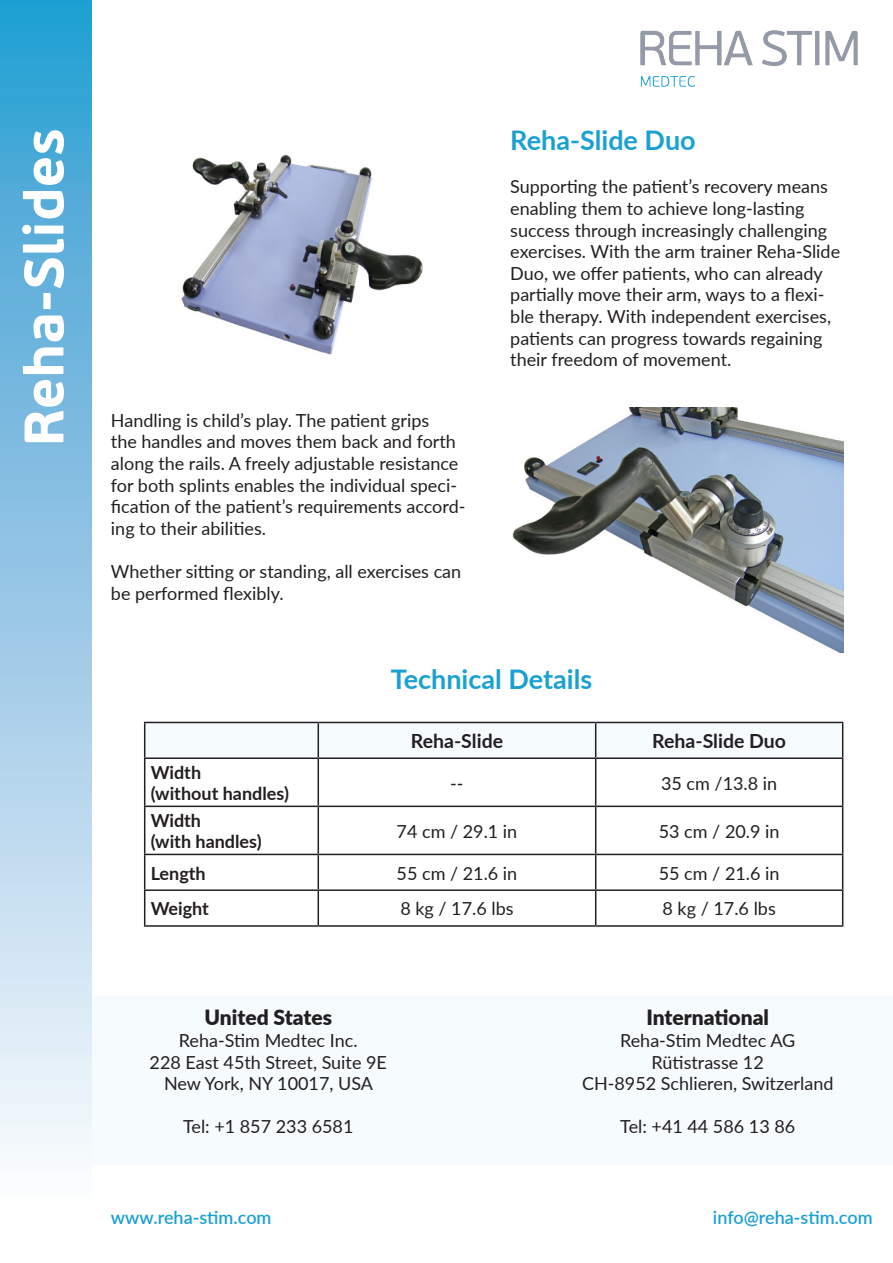
<style>
.page{position:relative;width:893px;height:1263px;background:#fff}
.page>*{position:absolute;margin:0;border:0;box-sizing:border-box;transform-origin:0 0}
.t1{font:700 55.5px "PF Beau Sans Pro";color:#fff}
.t2{font:700 27px "Lato";color:#1ba0d3}
.t3{font:900 21px "Lato";color:#231f20}
.t4{font:700 19.5px "Lato";color:#231f20}
.t5{font:18px/21.6px "Lato";color:#231f20}
.t6{font:700 18px/21.6px "Lato";color:#231f20}
.t7{font:600 18px "Lato";color:#1ba0d3}
</style>
<div class="page">
<svg style="left:0;top:0;width:92px;height:1154px"></svg>
<img style="left:641px;top:30px;width:217px;height:57px">
<div style="left:92px;top:997px;width:801px;height:168px;background:#f6fbfe"></div>
<img style="left:181px;top:154px;width:242px;height:201px">
<img style="left:512px;top:408px;width:331px;height:245px">
<div style="left:145px;top:723px;width:697px;height:34px;background:#f6fbfe"></div>
<hr style="left:144px;top:722px;width:174px;height:1px;background:#231f20">
<hr style="left:144px;top:723px;width:1px;height:34px;background:#231f20">
<hr style="left:318px;top:722px;width:278px;height:1px;background:#231f20">
<hr style="left:318px;top:723px;width:1px;height:34px;background:#231f20">
<hr style="left:596px;top:722px;width:247px;height:1px;background:#231f20">
<hr style="left:595px;top:723px;width:1px;height:34px;background:#231f20">
<hr style="left:842px;top:723px;width:1px;height:34px;background:#231f20">
<hr style="left:144px;top:757px;width:174px;height:2px;background:#231f20">
<hr style="left:144px;top:759px;width:1px;height:46px;background:#231f20">
<hr style="left:318px;top:757px;width:278px;height:2px;background:#231f20">
<hr style="left:318px;top:759px;width:1px;height:46px;background:#231f20">
<hr style="left:596px;top:757px;width:247px;height:2px;background:#231f20">
<hr style="left:595px;top:759px;width:1px;height:46px;background:#231f20">
<hr style="left:842px;top:759px;width:1px;height:46px;background:#231f20">
<hr style="left:144px;top:805px;width:174px;height:2px;background:#231f20">
<hr style="left:144px;top:807px;width:1px;height:47px;background:#231f20">
<hr style="left:318px;top:805px;width:278px;height:2px;background:#231f20">
<hr style="left:318px;top:807px;width:1px;height:47px;background:#231f20">
<hr style="left:596px;top:805px;width:247px;height:2px;background:#231f20">
<hr style="left:595px;top:807px;width:1px;height:47px;background:#231f20">
<hr style="left:842px;top:807px;width:1px;height:47px;background:#231f20">
<hr style="left:144px;top:854px;width:174px;height:1px;background:#231f20">
<hr style="left:144px;top:855px;width:1px;height:34px;background:#231f20">
<hr style="left:318px;top:854px;width:278px;height:1px;background:#231f20">
<hr style="left:318px;top:855px;width:1px;height:34px;background:#231f20">
<hr style="left:596px;top:854px;width:247px;height:1px;background:#231f20">
<hr style="left:595px;top:855px;width:1px;height:34px;background:#231f20">
<hr style="left:842px;top:855px;width:1px;height:34px;background:#231f20">
<hr style="left:144px;top:889px;width:174px;height:2px;background:#231f20">
<hr style="left:144px;top:891px;width:1px;height:34px;background:#231f20">
<hr style="left:318px;top:889px;width:278px;height:2px;background:#231f20">
<hr style="left:318px;top:891px;width:1px;height:34px;background:#231f20">
<hr style="left:596px;top:889px;width:247px;height:2px;background:#231f20">
<hr style="left:595px;top:891px;width:1px;height:34px;background:#231f20">
<hr style="left:842px;top:891px;width:1px;height:34px;background:#231f20">
<hr style="left:144px;top:925px;width:174px;height:2px;background:#231f20">
<hr style="left:318px;top:925px;width:278px;height:2px;background:#231f20">
<hr style="left:596px;top:925px;width:247px;height:2px;background:#231f20">
<h1 class="t1" style="left:10px;top:446px;width:320px;rotate:-90deg">Reha-Slides</h1>
<p class="t5" style="left:111px;top:409px;width:356px">Handling is child’s play. The patient grips<br>the handles and moves them back and forth along the rails. A freely adjustable resistance for both splints enables the individual speci&shy;fication of the patient’s requirements accord&shy;ing to their abilities.</p>
<p class="t5" style="left:111px;top:560px;width:352px">Whether sitting or standing, all exercises can be performed flexibly.</p>
<h2 class="t2" style="left:510px;top:120px;width:187px">Reha-Slide Duo</h2>
<p class="t5" style="left:510px;top:175px;width:331px">Supporting the patient’s recovery means enabling them to achieve long-lasting success through increasingly challenging exercises. With the arm trainer Reha-Slide Duo, we offer patients, who can already partially move their arm, ways to a flexi&shy;ble therapy. With independent exercises, patients can progress towards regaining their freedom of movement.</p>
<h2 class="t2" style="left:391px;top:659px;width:203px">Technical Details</h2>
<p class="t6" style="left:151px;top:761px;width:140px">Width<br>(without handles)</p>
<p class="t4" style="left:411px;top:727px;width:94px">Reha-Slide</p>
<p class="t4" style="left:652px;top:727px;width:135px">Reha-Slide Duo</p>
<p class="t5" style="left:450px;top:771px;width:15px">--</p>
<p class="t5" style="left:661px;top:771px;width:118px">35 cm /13.8 in</p>
<p class="t6" style="left:151px;top:809px;width:113px">Width<br>(with handles)</p>
<p class="t5" style="left:397px;top:819px;width:122px">74 cm / 29.1 in</p>
<p class="t5" style="left:659px;top:819px;width:122px">53 cm / 20.9 in</p>
<p class="t6" style="left:151px;top:861px;width:56px">Length</p>
<p class="t5" style="left:397px;top:861px;width:122px">55 cm / 21.6 in</p>
<p class="t5" style="left:659px;top:861px;width:122px">55 cm / 21.6 in</p>
<p class="t6" style="left:151px;top:897px;width:60px">Weight</p>
<p class="t5" style="left:400px;top:897px;width:115px">8 kg / 17.6 lbs</p>
<p class="t5" style="left:663px;top:897px;width:115px">8 kg / 17.6 lbs</p>
<p class="t3" style="left:204px;top:1002px;width:129px">United States</p>
<p class="t5" style="left:150px;top:1029px;width:239px;text-align:center">Reha-Stim Medtec Inc.<br>228 East 45th Street, Suite 9E<br>New York, NY 10017, USA</p>
<p class="t5" style="left:183px;top:1115px;width:172px">Tel: +1 857 233 6581</p>
<p class="t3" style="left:646px;top:1002px;width:124px">International</p>
<p class="t5" style="left:582px;top:1029px;width:253px;text-align:center">Reha-Stim Medtec AG<br>Rütistrasse 12<br>CH-8952 Schlieren, Switzerland</p>
<p class="t5" style="left:620px;top:1115px;width:177px">Tel: +41 44 586 13 86</p>
<p class="t7" style="left:111px;top:1205px;width:162px">www.reha-stim.com</p>
<p class="t7" style="left:713px;top:1205px;width:161px">info@reha-stim.com</p>
</div>
